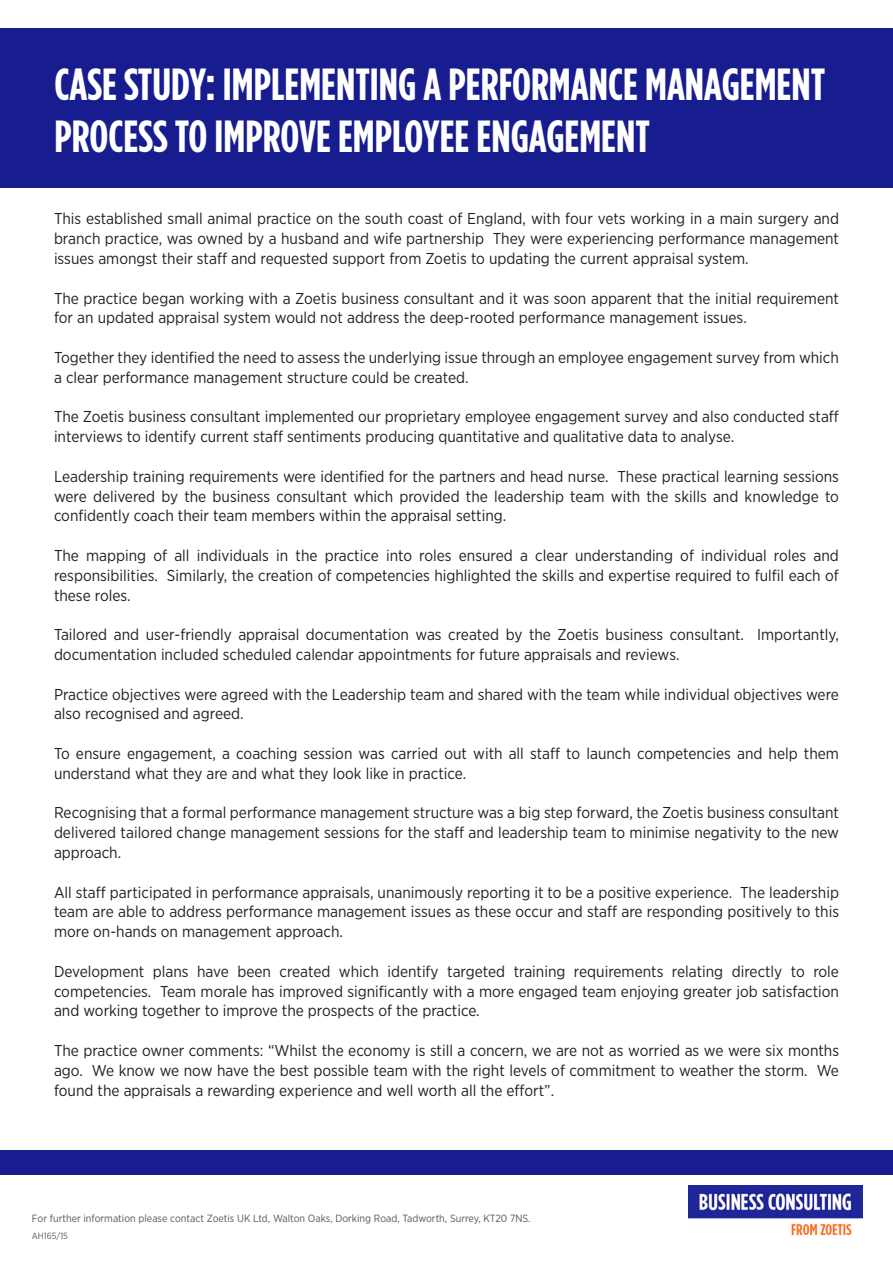
<style>
.page{position:relative;width:893px;height:1263px;background:#fff}
.page>*{position:absolute;margin:0;border:0;box-sizing:border-box;transform-origin:0 0}
.t1{font:700 45px/52.5px "Gotham Condensed";color:#fff}
.t2{font:15.75px/19.8px "Gotham Narrow";color:#231f20;text-align:justify}
.t3{font:10.5px "Gotham Narrow";color:#585858}
.t4{font:9px "Gotham Narrow";color:#585858}
</style>
<div class="page">
<img style="left:689px;top:1186px;width:174px;height:50px">
<div style="left:0;top:1150px;width:893px;height:24px;background:#171c8f"></div>
<div style="left:0;top:28px;width:893px;height:160px;background:#171c8f"></div>
<p class="t1" style="left:54px;top:58px;width:772px">CASE STUDY: IMPLEMENTING A PERFORMANCE MANAGEMENT<br>PROCESS TO IMPROVE EMPLOYEE ENGAGEMENT</p>
<p class="t2" style="left:54px;top:209px;width:787px">This established small animal practice on the south coast of England, with four vets working in a main surgery and branch practice, was owned by a husband and wife partnership They were experiencing performance management issues amongst their staff and requested support from Zoetis to updating the current appraisal system.</p>
<p class="t2" style="left:54px;top:288px;width:786px">The practice began working with a Zoetis business consultant and it was soon apparent that the initial requirement for an updated appraisal system would not address the deep-rooted performance management issues.</p>
<p class="t2" style="left:54px;top:347px;width:786px">Together they identified the need to assess the underlying issue through an employee engagement survey from which a clear performance management structure could be created.</p>
<p class="t2" style="left:54px;top:407px;width:786px">The Zoetis business consultant implemented our proprietary employee engagement survey and also conducted staff interviews to identify current staff sentiments producing quantitative and qualitative data to analyse.</p>
<p class="t2" style="left:54px;top:466px;width:786px">Leadership training requirements were identified for the partners and head nurse. These practical learning sessions were delivered by the business consultant which provided the leadership team with the skills and knowledge to confidently coach their team members within the appraisal setting.</p>
<p class="t2" style="left:54px;top:545px;width:786px">The mapping of all individuals in the practice into roles ensured a clear understanding of individual roles and responsibilities. Similarly, the creation of competencies highlighted the skills and expertise required to fulfil each of these roles.</p>
<p class="t2" style="left:54px;top:624px;width:786px">Tailored and user-friendly appraisal documentation was created by the Zoetis business consultant. Importantly, documentation included scheduled calendar appointments for future appraisals and reviews.</p>
<p class="t2" style="left:54px;top:684px;width:786px">Practice objectives were agreed with the Leadership team and shared with the team while individual objectives were also recognised and agreed.</p>
<p class="t2" style="left:54px;top:743px;width:786px">To ensure engagement, a coaching session was carried out with all staff to launch competencies and help them understand what they are and what they look like in practice.</p>
<p class="t2" style="left:54px;top:803px;width:786px">Recognising that a formal performance management structure was a big step forward, the Zoetis business consultant delivered tailored change management sessions for the staff and leadership team to minimise negativity to the new approach.</p>
<p class="t2" style="left:54px;top:882px;width:787px">All staff participated in performance appraisals, unanimously reporting it to be a positive experience. The leadership team are able to address performance management issues as these occur and staff are responding positively to this more on-hands on management approach.</p>
<p class="t2" style="left:54px;top:961px;width:787px">Development plans have been created which identify targeted training requirements relating directly to role competencies. Team morale has improved significantly with a more engaged team enjoying greater job satisfaction and working together to improve the prospects of the practice.</p>
<p class="t2" style="left:54px;top:1040px;width:787px">The practice owner comments: “Whilst the economy is still a concern, we are not as worried as we were six months ago. We know we now have the best possible team with the right levels of commitment to weather the storm. We found the appraisals a rewarding experience and well worth all the effort”.</p>
<p class="t3" style="left:32px;top:1211px;width:500px">For further information please contact Zoetis UK Ltd, Walton Oaks, Dorking Road, Tadworth, Surrey, KT20 7NS.</p>
<p class="t4" style="left:32px;top:1230px;width:38px">AH165/15</p>
</div>
